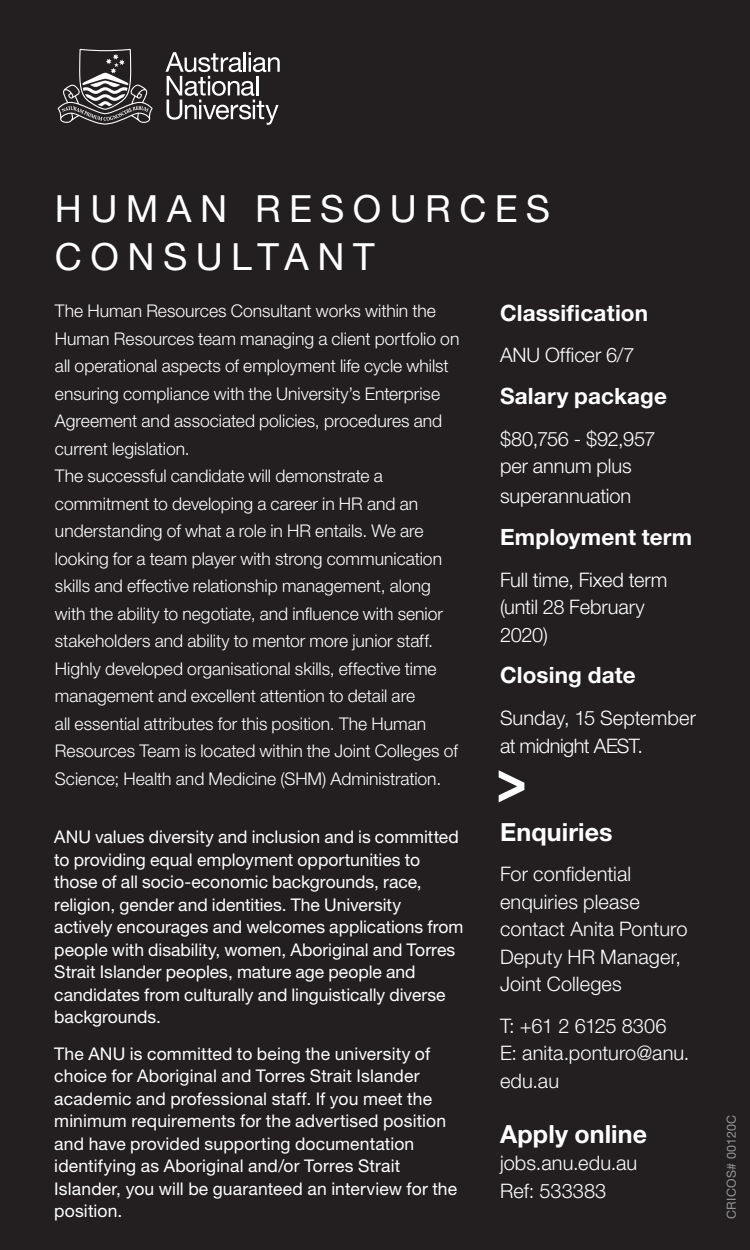
<style>
.page{position:relative;width:750px;height:1250px;background:#231f20}
.page>*{position:absolute;margin:0;border:0;box-sizing:border-box;transform-origin:0 0}
.t1{font:37.5px/47.5px "Helvetica Neue LT Std";letter-spacing:.225em;color:#fff}
.t2{font:700 25px "Helvetica Neue LT Std";letter-spacing:.005em;color:#fff}
.t3{font:700 22.5px "Helvetica Neue LT Std";letter-spacing:.01em;color:#fff}
.t4{font:300 20px/27.5px "Helvetica Neue LT Std";color:#fff}
.t5{font:300 20px/27.5px "Helvetica Neue LT Std";letter-spacing:-.02em;color:#fff}
.t6{font:300 17.5px/27.5px "Helvetica Neue LT Std";color:#fff}
.t7{font:17.5px/22.5px "Helvetica Neue LT Std";color:#fff}
.CRICOS_Code{font:12.5px "Helvetica Neue LT Std";letter-spacing:.02em;color:#939598}
</style>
<div class="page">
<svg style="left:165px;top:52px;width:115px;height:73px"></svg>
<svg style="left:58px;top:49px;width:95px;height:76px"></svg>
<svg style="left:499px;top:770px;width:25px;height:32px"></svg>
<h1 class="t1" style="left:55px;top:185px;width:497px">HUMAN RESOURCES<br>CONSULTANT</h1>
<h2 class="t3" style="left:500px;top:299px;width:150px">Classification</h2>
<h2 class="t4" style="left:500px;top:341px;width:136px">ANU Officer 6/7</h2>
<h2 class="t3" style="left:500px;top:382px;width:169px">Salary package</h2>
<h2 class="t4" style="left:500px;top:425px;width:157px">$80,756 - $92,957 per annum plus</h2>
<h2 class="t4" style="left:500px;top:482px;width:133px">superannuation</h2>
<h2 class="t3" style="left:500px;top:523px;width:194px">Employment term</h2>
<h2 class="t4" style="left:500px;top:565px;width:169px">Full time, Fixed term (until 28 February<br>2020)</h2>
<h2 class="t3" style="left:500px;top:661px;width:137px">Closing date</h2>
<h2 class="t5" style="left:500px;top:704px;width:198px">Sunday, 15 September at midnight AEST.</h2>
<p class="t6" style="left:55px;top:297px;width:406px">The Human Resources Consultant works within the Human Resources team managing a client portfolio on all operational aspects of employment life cycle whilst ensuring compliance with the University’s Enterprise Agreement and associated policies, procedures and current legislation.<br>The successful candidate will demonstrate a commitment to developing a career in HR and an understanding of what a role in HR entails. We are looking for a team player with strong communication skills and effective relationship management, along with the ability to negotiate, and influence with senior stakeholders and ability to mentor more junior staff.<br>Highly developed organisational skills, effective time management and excellent attention to detail are<br>all essential attributes for this position. The Human Resources Team is located within the Joint Colleges of Science; Health and Medicine (SHM) Administration.</p>
<p class="t7" style="left:54px;top:825px;width:411px">ANU values diversity and inclusion and is committed to providing equal employment opportunities to those of all socio-economic backgrounds, race, religion, gender and identities. The University actively encourages and welcomes applications from people with disability, women, Aboriginal and Torres Strait Islander peoples, mature age people and candidates from culturally and linguistically diverse backgrounds.</p>
<p class="t7" style="left:54px;top:1042px;width:404px">The ANU is committed to being the university of choice for Aboriginal and Torres Strait Islander academic and professional staff. If you meet the minimum requirements for the advertised position and have provided supporting documentation identifying as Aboriginal and/or Torres Strait Islander, you will be guaranteed an interview for the position.</p>
<p class="t2" style="left:500px;top:817px;width:114px">Enquiries</p>
<p class="t4" style="left:500px;top:860px;width:189px">For confidential enquiries please contact Anita Ponturo<br>Deputy HR Manager,<br>Joint Colleges</p>
<p class="t4" style="left:500px;top:1011px;width:191px">T: +61 2 6125 8306<br>E: anita.ponturo@anu. edu.au</p>
<p class="t2" style="left:500px;top:1118px;width:149px">Apply online</p>
<p class="t4" style="left:500px;top:1149px;width:139px">jobs.anu.edu.au<br>Ref: 533383</p>
<p class="CRICOS_Code" style="left:724px;top:1219px;width:105px;rotate:-90deg">CRICOS# 00120C</p>
</div>
